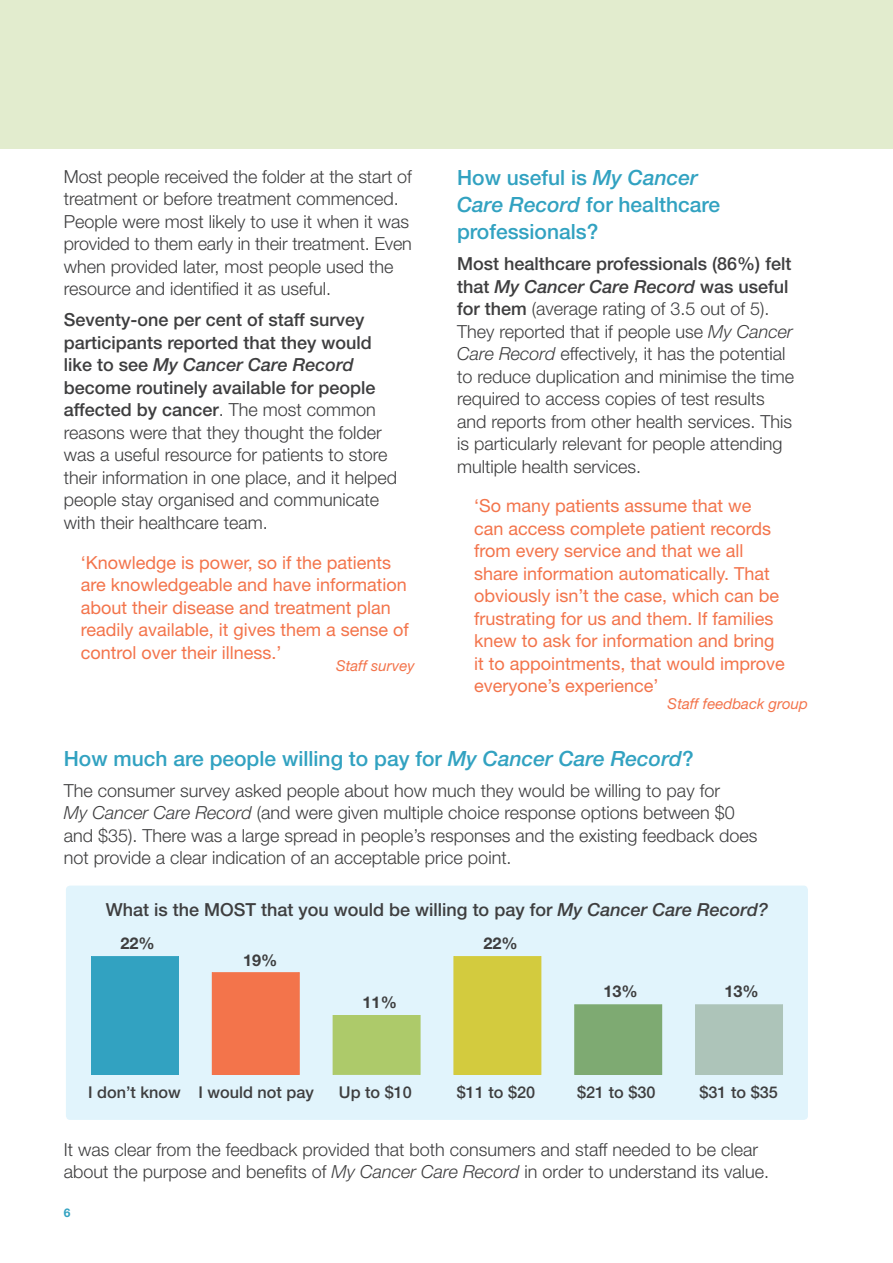
<style>
.page{position:relative;width:893px;height:1263px;background:#fff}
.page>*{position:absolute;margin:0;border:0;box-sizing:border-box;transform-origin:0 0}
.t1{font:500 21px/27px "Helvetica Neue LT Std";color:#32a2c1}
.t2{font:300 18px/22.5px "Helvetica Neue LT Std";color:#3e3e3f}
.t3{font:18px/22.5px "Helvetica Neue LT Std";color:#f3744b}
.t4{font:500 18px "Helvetica Neue LT Std";color:#3e3e3f}
.t5{font:500 16.2px "Helvetica Neue LT Std";color:#3e3e3f}
.t6{font:700 16.2px "Helvetica Neue LT Std";color:#3e3e3f}
.t7{font:italic 15px "Helvetica Neue LT Std";color:#f3744b}
.t8{font:700 12px "Helvetica Neue LT Std";color:#32a2c1}
.s1{font-weight:500}
.s2{font-weight:500;font-style:italic}
.s3{font-style:italic}
</style>
<div class="page">
<div style="left:66px;top:885px;width:742px;height:235px;background:#e1f4fc;border-radius:4px"></div>
<div style="left:91px;top:956px;width:87px;height:118px;background:#32a2c1"></div>
<div style="left:91px;top:956px;width:88px;height:119px;border:1px solid #32a2c1"></div>
<div style="left:212px;top:973px;width:87px;height:101px;background:#f3744b"></div>
<div style="left:212px;top:972px;width:88px;height:103px;border:1px solid #f3744b"></div>
<div style="left:333px;top:1015px;width:87px;height:59px;background:#adca6a"></div>
<div style="left:333px;top:1015px;width:87px;height:60px;border:1px solid #adca6a"></div>
<div style="left:454px;top:956px;width:87px;height:118px;background:#d3cb3e"></div>
<div style="left:454px;top:956px;width:87px;height:119px;border:1px solid #d3cb3e"></div>
<div style="left:575px;top:1005px;width:87px;height:69px;background:#7eaa72"></div>
<div style="left:574px;top:1004px;width:88px;height:71px;border:1px solid #7eaa72"></div>
<div style="left:695px;top:1005px;width:87px;height:69px;background:#adc4b9"></div>
<div style="left:695px;top:1004px;width:88px;height:71px;border:1px solid #adc4b9"></div>
<div style="left:0;top:0;width:893px;height:148px;background:#e2ecce"></div>
<p class="t2" style="left:64px;top:165px;width:350px">Most people received the folder at the start of treatment or before treatment commenced.<br>People were most likely to use it when it was provided to them early in their treatment. Even when provided later, most people used the resource and identified it as useful.</p>
<p class="t2" style="left:64px;top:308px;width:335px"><span class="s1">Seventy-one per cent of staff survey participants reported that they would like to see</span> <span class="s2">My Cancer Care Record </span><span class="s1">become routinely available for people affected by cancer</span>. The most common reasons were that they thought the folder was a useful resource for patients to store their information in one place, and it helped people stay organised and communicate with their healthcare team.</p>
<p class="t3" style="left:81px;top:551px;width:330px">‘Knowledge is power, so if the patients are knowledgeable and have information about their disease and treatment plan readily available, it gives them a sense of control over their illness.’</p>
<p class="t7" style="left:336px;top:657px;width:80px">Staff survey</p>
<p class="t1" style="left:457px;top:164px;width:265px">How useful is <span class="s3">My Cancer<br>Care Record</span> for healthcare professionals?</p>
<p class="t2" style="left:457px;top:252px;width:339px"><span class="s1">Most healthcare professionals (86%) felt that</span> <span class="s2">My Cancer Care Record</span> <span class="s1">was useful for them</span> (average rating of 3.5 out of 5).<br>They reported that if people use <span class="s3">My Cancer Care Record</span> effectively, it has the potential to reduce duplication and minimise the time required to access copies of test results and reports from other health services. This is particularly relevant for people attending multiple health services.</p>
<p class="t3" style="left:474px;top:494px;width:312px">‘So many patients assume that we can access complete patient records from every service and that we all share information automatically. That obviously isn’t the case, which can be frustrating for us and them. If families knew to ask for information and bring it to appointments, that would improve everyone’s experience’</p>
<p class="t7" style="left:668px;top:695px;width:142px">Staff feedback group</p>
<p class="t1" style="left:64px;top:744px;width:631px">How much are people willing to pay for <span class="s3">My Cancer Care Record</span>?</p>
<p class="t2" style="left:64px;top:779px;width:695px">The consumer survey asked people about how much they would be willing to pay for<br><span class="s3">My Cancer Care Record</span> (and were given multiple choice response options between $0 and $35). There was a large spread in people’s responses and the existing feedback does not provide a clear indication of an acceptable price point.</p>
<p class="t4" style="left:106px;top:899px;width:664px">What is the MOST that you would be willing to pay for <span class="s3">My Cancer Care Record?</span></p>
<p class="t6" style="left:121px;top:933px;width:36px">22%</p>
<p class="t6" style="left:243px;top:950px;width:36px">19%</p>
<p class="t6" style="left:363px;top:992px;width:36px">11%</p>
<p class="t6" style="left:483px;top:933px;width:36px">22%</p>
<p class="t6" style="left:603px;top:981px;width:36px">13%</p>
<p class="t6" style="left:724px;top:981px;width:36px">13%</p>
<p class="t5" style="left:88px;top:1083px;width:94px">I don’t know</p>
<p class="t5" style="left:199px;top:1082px;width:117px">I would not pay</p>
<p class="t5" style="left:339px;top:1083px;width:74px">Up to $10</p>
<p class="t5" style="left:457px;top:1083px;width:80px">$11 to $20</p>
<p class="t5" style="left:577px;top:1083px;width:80px">$21 to $30</p>
<p class="t5" style="left:699px;top:1083px;width:80px">$31 to $35</p>
<p class="t2" style="left:64px;top:1137px;width:707px">It was clear from the feedback provided that both consumers and staff needed to be clear about the purpose and benefits of <span class="s3">My Cancer Care Record</span> in order to understand its value.</p>
<p class="t8" style="left:64px;top:1205px;width:8px">6</p>
</div>
